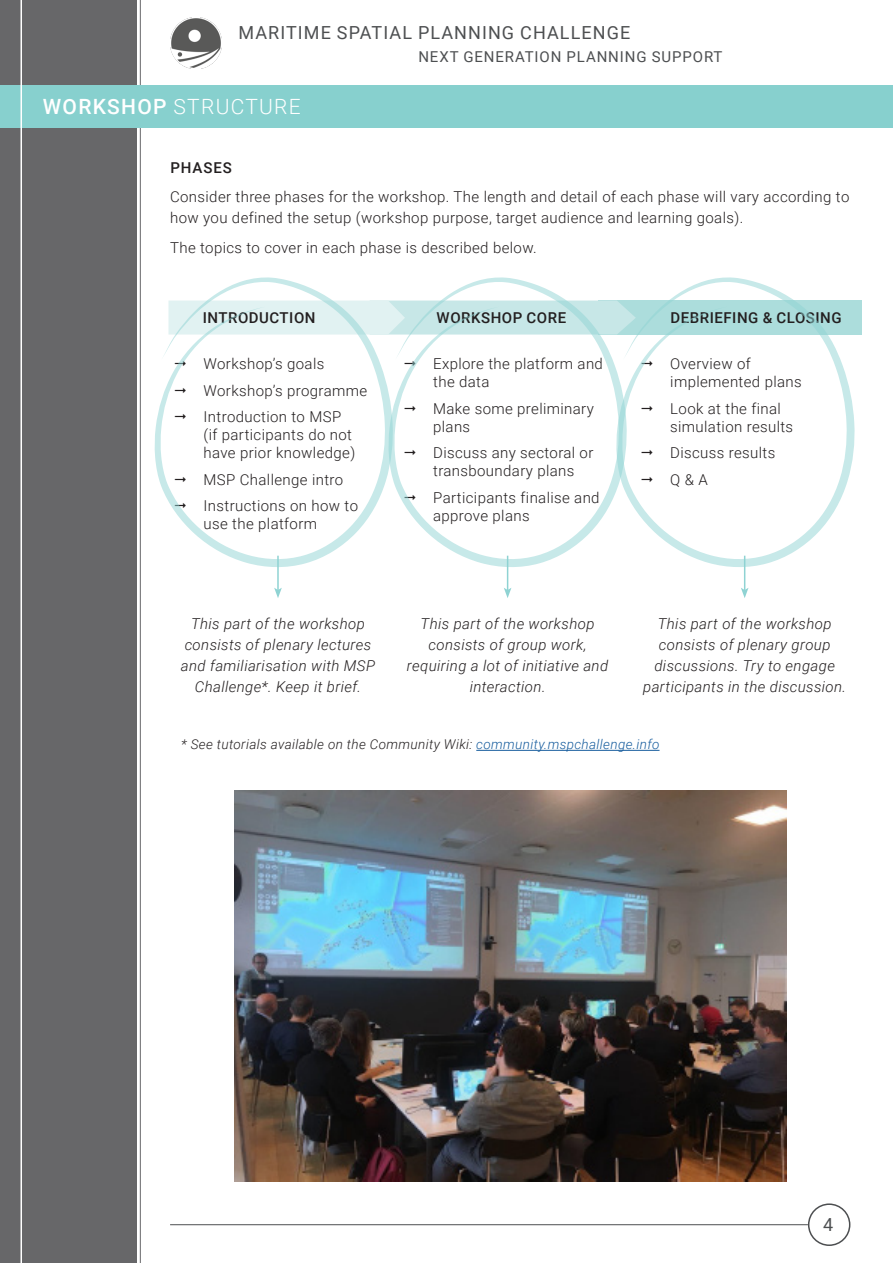
<style>
.page{position:relative;width:893px;height:1263px;background:#fff}
.page>*{position:absolute;margin:0;border:0;box-sizing:border-box;transform-origin:0 0}
.t1{font:300 21px "Roboto";letter-spacing:.06em;color:#fff}
.t2{font:18px "Roboto";letter-spacing:.06em;color:#4d4f51}
.body_tekst{font:300 15px/18px "Roboto";letter-spacing:.025em;color:#231f20}
.Alineastijl_opsommin{font:italic 300 15px/21px "Roboto";letter-spacing:.025em;color:#231f20;text-align:center}
.t3{font:500 15px "Roboto";letter-spacing:.035em;color:#231f20}
.t4{font:15px "Roboto";letter-spacing:.06em;color:#4d4f51}
.Alineastijl_opsommin-2{font:italic 300 13.5px "Roboto";letter-spacing:.025em;color:#231f20}
.s1{font-weight:500}
.s2{color:#175d9e}
</style>
<div class="page">
<hr style="left:140px;top:0;width:1px;height:1263px;background:#676769">
<div style="left:0;top:0;width:136px;height:1263px;background:#676769"></div>
<img style="left:170px;top:17px;width:51px;height:51px">
<div style="left:0;top:85px;width:893px;height:43px;background:#87d0ce"></div>
<div style="left:598px;top:301px;width:264px;height:34px;background:#acdddc"></div>
<hr style="left:277px;top:556px;width:2px;height:34px;background:#8fd3d3">
<svg style="left:274px;top:588px;width:8px;height:10px"></svg>
<hr style="left:507px;top:556px;width:1px;height:34px;background:#8fd3d3">
<svg style="left:504px;top:588px;width:7px;height:10px"></svg>
<hr style="left:744px;top:556px;width:1px;height:34px;background:#8fd3d3">
<svg style="left:741px;top:588px;width:7px;height:10px"></svg>
<svg style="left:154px;top:277px;width:234px;height:292px"></svg>
<svg style="left:388px;top:277px;width:228px;height:292px"></svg>
<svg style="left:616px;top:277px;width:239px;height:292px"></svg>
<hr style="left:476px;top:750px;width:183px;height:1px;background:#175d9e">
<div style="left:808px;top:1203px;width:42px;height:43px;border:2px solid #4d4f51;border-radius:50%"></div>
<hr style="left:21px;top:0;width:1px;height:1263px;background:#fff">
<hr style="left:170px;top:1224px;width:638px;height:1px;background:#4d4f51">
<img style="left:234px;top:791px;width:552px;height:390px">
<svg style="left:175px;top:361px;width:11px;height:5px"></svg>
<svg style="left:175px;top:387px;width:11px;height:6px"></svg>
<svg style="left:175px;top:414px;width:11px;height:5px"></svg>
<svg style="left:175px;top:476px;width:11px;height:6px"></svg>
<svg style="left:175px;top:503px;width:11px;height:5px"></svg>
<svg style="left:405px;top:361px;width:11px;height:5px"></svg>
<svg style="left:405px;top:405px;width:11px;height:6px"></svg>
<svg style="left:405px;top:450px;width:11px;height:5px"></svg>
<svg style="left:405px;top:494px;width:11px;height:6px"></svg>
<svg style="left:642px;top:361px;width:11px;height:5px"></svg>
<svg style="left:642px;top:405px;width:11px;height:6px"></svg>
<svg style="left:642px;top:450px;width:11px;height:5px"></svg>
<svg style="left:642px;top:476px;width:11px;height:6px"></svg>
<p class="t2" style="left:238px;top:20px;width:393px">MARITIME SPATIAL PLANNING CHALLENGE</p>
<p class="t4" style="left:418px;top:46px;width:306px">NEXT GENERATION PLANNING SUPPORT</p>
<p class="t1" style="left:43px;top:92px;width:259px"><span class="s1">WORKSHOP</span> STRUCTURE</p>
<p class="t3" style="left:170px;top:157px;width:63px">PHASES</p>
<p class="body_tekst" style="left:170px;top:186px;width:681px;line-height:21px">Consider three phases for the workshop. The length and detail of each phase will vary according to how you defined the setup (workshop purpose, target audience and learning goals).</p>
<p class="body_tekst" style="left:170px;top:238px;width:368px">The topics to cover in each phase is described below.</p>
<p class="t3" style="left:701px;top:307px;width:89px">DEBRIEFING</p>
<p class="t3" style="left:203px;top:307px;width:114px">INTRODUCTION</p>
<p class="t3" style="left:437px;top:307px;width:131px">WORKSHOP CORE</p>
<p class="t3" style="left:670px;top:307px;width:173px">DEBRIEFING &amp; CLOSING</p>
<p class="body_tekst" style="left:204px;top:354px;width:122px">Workshop’s goals</p>
<p class="body_tekst" style="left:204px;top:381px;width:165px">Workshop’s programme</p>
<p class="body_tekst" style="left:204px;top:407px;width:153px">Introduction to MSP (if participants do not have prior knowledge)</p>
<p class="body_tekst" style="left:204px;top:470px;width:141px">MSP Challenge intro</p>
<p class="body_tekst" style="left:204px;top:496px;width:156px">Instructions on how to use the platform</p>
<p class="body_tekst" style="left:433px;top:354px;width:171px">Explore the platform and the data</p>
<p class="body_tekst" style="left:433px;top:399px;width:162px">Make some preliminary plans</p>
<p class="body_tekst" style="left:433px;top:443px;width:162px">Discuss any sectoral or transboundary plans</p>
<p class="body_tekst" style="left:433px;top:488px;width:168px">Participants finalise and approve plans</p>
<p class="body_tekst" style="left:670px;top:354px;width:133px">Overview of implemented plans</p>
<p class="body_tekst" style="left:670px;top:399px;width:124px">Look at the final simulation results</p>
<p class="body_tekst" style="left:670px;top:443px;width:107px">Discuss results</p>
<p class="body_tekst" style="left:670px;top:470px;width:39px">Q &amp; A</p>
<p class="Alineastijl_opsommin" style="left:181px;top:613px;width:196px">This part of the workshop consists of plenary lectures and familiarisation with MSP<br>Challenge*. Keep it brief.</p>
<p class="Alineastijl_opsommin" style="left:407px;top:613px;width:203px">This part of the workshop consists of group work, requiring a lot of initiative and interaction.</p>
<p class="Alineastijl_opsommin" style="left:643px;top:613px;width:204px">This part of the workshop consists of plenary group discussions. Try to engage participants in the discussion.</p>
<p class="Alineastijl_opsommin-2" style="left:181px;top:735px;width:480px">* See tutorials available on the Community Wiki: <span class="s2">community.mspchallenge.info</span></p>
<p class="t2" style="left:823px;top:1212px;width:12px">4</p>
</div>
